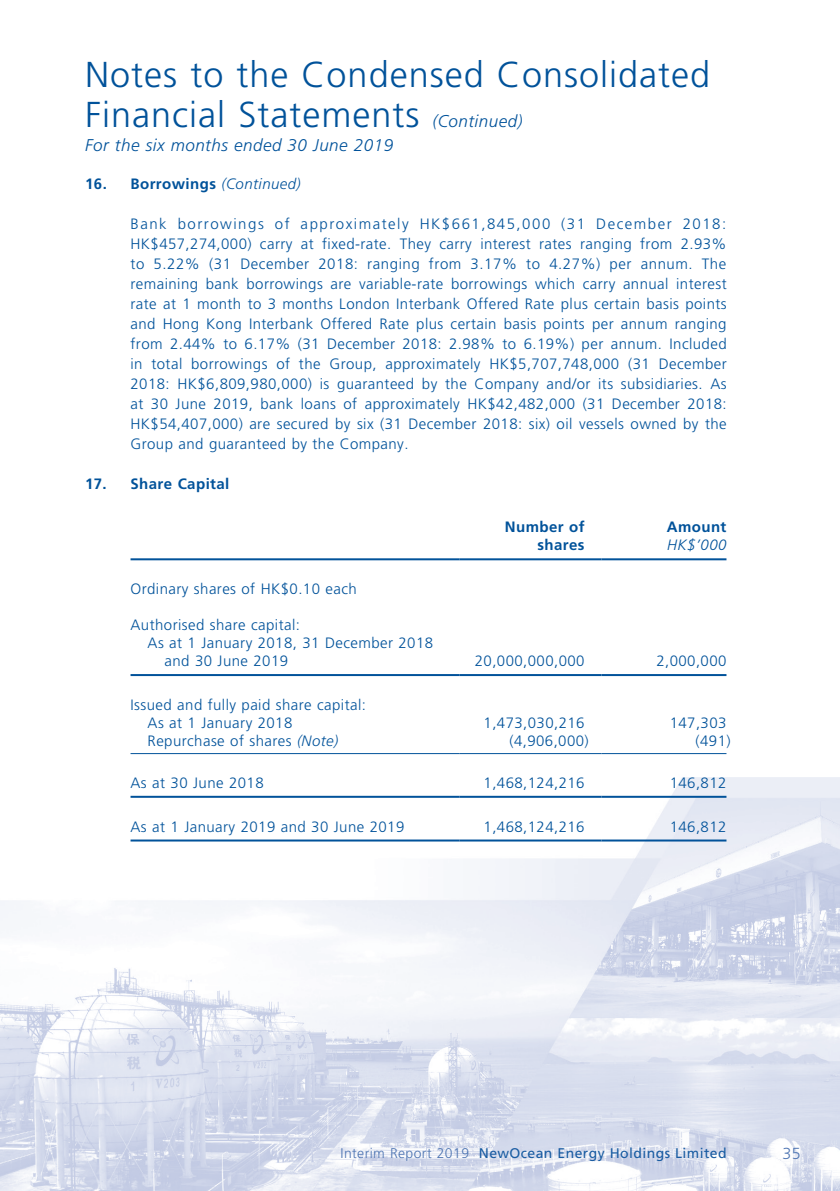
<style>
.page{position:relative;width:840px;height:1191px;background:#fff}
.page>*{position:absolute;margin:0;border:0;box-sizing:border-box;transform-origin:0 0}
.t1{font:300 36px/40px "Frutiger";letter-spacing:.03em;color:#01529a}
.t2{font:italic 300 17px "Frutiger";letter-spacing:.03em;color:#01529a}
.t3{font:300 16px "Frutiger";color:#4d74b2}
.t4{font:300 15px/20px "Frutiger";letter-spacing:.03em;color:#01529a;text-align:justify}
.t5{font:700 15px/18px "Frutiger";letter-spacing:.03em;color:#01529a;text-align:right}
.t6{font:italic 300 15px "Frutiger";color:#01529a}
.t7{font:14px "Frutiger";letter-spacing:.03em;color:#195ca2}
.s1{font-style:italic;font-size:17px}
.s2{font-weight:300;font-style:italic}
.s3{font-style:italic}
.s4{font-weight:300;color:#4d74b2}
</style>
<div class="page">
<img style="left:0;top:753px;width:839px;height:438px">
<hr style="left:130px;top:558px;width:329px;height:2px;background:#01529a">
<hr style="left:459px;top:558px;width:142px;height:2px;background:#01529a">
<hr style="left:601px;top:558px;width:125px;height:2px;background:#01529a">
<hr style="left:130px;top:674px;width:329px;height:2px;background:#01529a">
<hr style="left:459px;top:674px;width:142px;height:2px;background:#01529a">
<hr style="left:601px;top:674px;width:125px;height:2px;background:#01529a">
<hr style="left:130px;top:753px;width:329px;height:1px;background:#01529a">
<hr style="left:459px;top:753px;width:142px;height:1px;background:#01529a">
<hr style="left:601px;top:753px;width:125px;height:1px;background:#01529a">
<hr style="left:130px;top:796px;width:329px;height:2px;background:#01529a">
<hr style="left:459px;top:796px;width:142px;height:2px;background:#01529a">
<hr style="left:601px;top:796px;width:125px;height:2px;background:#01529a">
<hr style="left:130px;top:839px;width:329px;height:2px;background:#01529a">
<hr style="left:459px;top:839px;width:142px;height:2px;background:#01529a">
<hr style="left:601px;top:839px;width:125px;height:2px;background:#01529a">
<h1 class="t1" style="left:85px;top:55px;width:626px">Notes to the Condensed Consolidated<br>Financial Statements <span class="s1">(Continued)</span></h1>
<p class="t2" style="left:85px;top:136px;width:309px">For the six months ended 30 June 2019</p>
<p class="t5" style="left:85px;top:174px;width:217px">16. Borrowings <span class="s2">(Continued)</span></p>
<p class="t4" style="left:130px;top:214px;width:597px">Bank borrowings of approximately HK$661,845,000 (31 December 2018:<br>HK$457,274,000) carry at fixed-rate. They carry interest rates ranging from 2.93% to 5.22% (31 December 2018: ranging from 3.17% to 4.27%) per annum. The remaining bank borrowings are variable-rate borrowings which carry annual interest rate at 1 month to 3 months London Interbank Offered Rate plus certain basis points and Hong Kong Interbank Offered Rate plus certain basis points per annum ranging from 2.44% to 6.17% (31 December 2018: 2.98% to 6.19%) per annum. Included in total borrowings of the Group, approximately HK$5,707,748,000 (31 December 2018: HK$6,809,980,000) is guaranteed by the Company and/or its subsidiaries. As at 30 June 2019, bank loans of approximately HK$42,482,000 (31 December 2018:<br>HK$54,407,000) are secured by six (31 December 2018: six) oil vessels owned by the Group and guaranteed by the Company.</p>
<p class="t5" style="left:85px;top:474px;width:146px">17. Share Capital</p>
<p class="t5" style="left:504px;top:518px;width:81px">Number of shares</p>
<p class="t5" style="left:666px;top:518px;width:61px">Amount</p>
<p class="t6" style="left:666px;top:536px;width:61px">HK$’000</p>
<p class="t4" style="left:130px;top:579px;width:227px">Ordinary shares of HK$0.10 each</p>
<p class="t4" style="left:130px;top:615px;width:171px">Authorised share capital:</p>
<p class="t4" style="left:147px;top:633px;width:287px">As at 1 January 2018, 31 December 2018</p>
<p class="t4" style="left:164px;top:651px;width:125px">and 30 June 2019</p>
<p class="t4" style="left:474px;top:651px;width:111px">20,000,000,000</p>
<p class="t4" style="left:656px;top:651px;width:72px">2,000,000</p>
<p class="t4" style="left:147px;top:696px;width:220px;line-height:18px;text-indent:-17px">Issued and fully paid share capital:<br>As at 1 January 2018</p>
<p class="t4" style="left:483px;top:713px;width:102px">1,473,030,216</p>
<p class="t4" style="left:669px;top:713px;width:58px">147,303</p>
<p class="t4" style="left:147px;top:731px;width:192px">Repurchase of shares <span class="s3">(Note)</span></p>
<p class="t4" style="left:509px;top:731px;width:81px">(4,906,000)</p>
<p class="t4" style="left:695px;top:731px;width:37px">(491)</p>
<p class="t4" style="left:130px;top:773px;width:135px">As at 30 June 2018</p>
<p class="t4" style="left:483px;top:773px;width:102px">1,468,124,216</p>
<p class="t4" style="left:669px;top:773px;width:58px">146,812</p>
<p class="t4" style="left:130px;top:816px;width:275px">As at 1 January 2019 and 30 June 2019</p>
<p class="t4" style="left:483px;top:816px;width:102px">1,468,124,216</p>
<p class="t4" style="left:669px;top:816px;width:58px">146,812</p>
<p class="t7" style="left:340px;top:1144px;width:387px"><span class="s4">Interim Report 2019</span> NewOcean Energy Holdings Limited</p>
<p class="t3" style="left:782px;top:1144px;width:20px">35</p>
</div>
